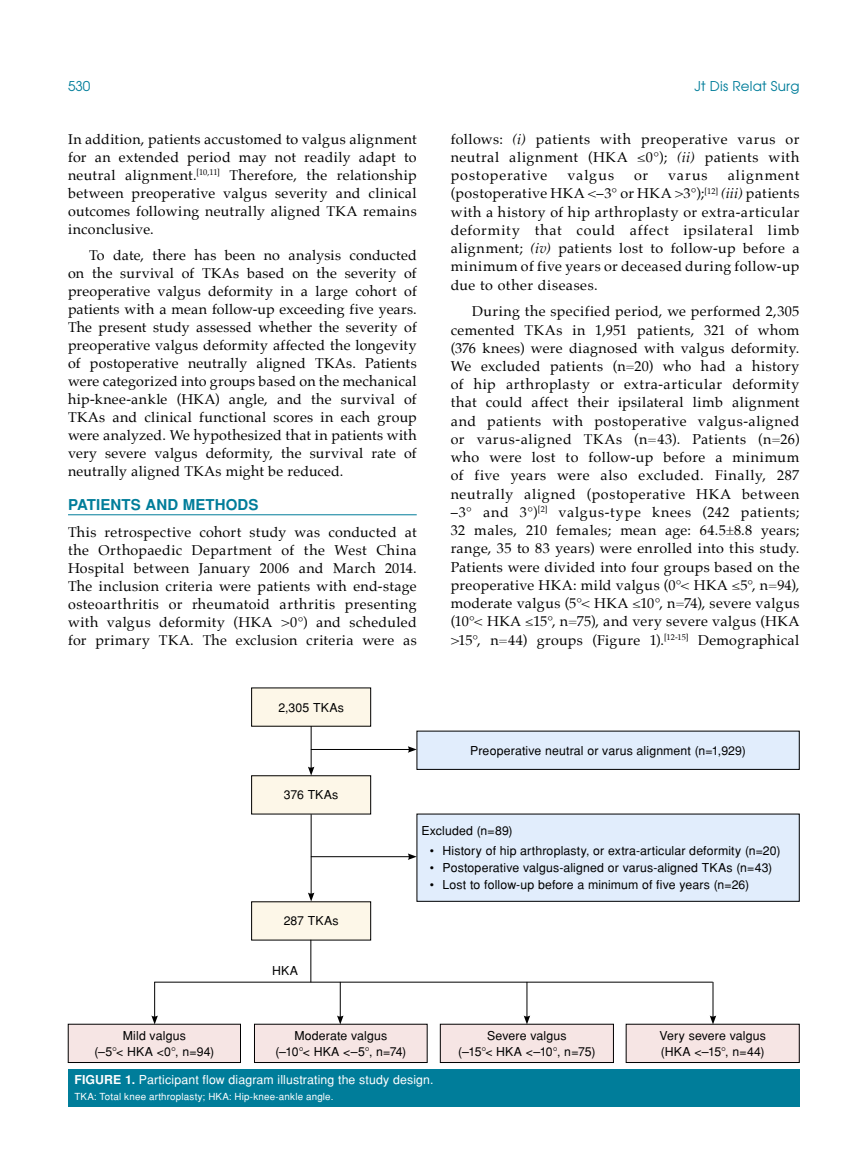
<style>
.page{position:relative;width:859px;height:1170px;background:#fff}
.page>*{position:absolute;margin:0;border:0;box-sizing:border-box;transform-origin:0 0}
.t1{font:700 15px "Helvetica Tr";letter-spacing:.005em;color:#007d9a}
.t2{font:14.25px/18.3px "Palatino";letter-spacing:.03em;color:#000;text-align:justify}
.t3{font:13.5px "Avant Garde Tr";letter-spacing:.015em;color:#007d9a}
.t4{font:12.3px/15.3px "Helvetica Normal Tr";letter-spacing:.01em;color:#000;text-align:center}
.t5{font:12.3px "Helvetica Normal Tr";letter-spacing:.01em;color:#fff}
.t6{font:9.75px "Helvetica Normal Tr";letter-spacing:.02em;color:#fff}
.s1{font-style:italic}
.s2{font-family:"Helvetica Tr";font-weight:700}
</style>
<div class="page">
<hr style="left:68px;top:514px;width:349px;height:1px;background:#007d9a">
<div style="left:252px;top:688px;width:119px;height:38px;background:#fdf7e8"></div>
<div style="left:417px;top:731px;width:382px;height:38px;background:#e1edfc"></div>
<div style="left:417px;top:814px;width:382px;height:87px;background:#e1edfc"></div>
<div style="left:252px;top:775px;width:119px;height:39px;background:#fdf7e8"></div>
<div style="left:252px;top:901px;width:119px;height:39px;background:#fdf7e8"></div>
<div style="left:68px;top:1024px;width:172px;height:38px;background:#f6e5e4"></div>
<div style="left:254px;top:1024px;width:173px;height:38px;background:#f6e5e4"></div>
<div style="left:440px;top:1024px;width:173px;height:38px;background:#f6e5e4"></div>
<div style="left:626px;top:1024px;width:173px;height:38px;background:#f6e5e4"></div>
<hr style="left:311px;top:726px;width:1px;height:43px;background:#000">
<svg style="left:308px;top:766px;width:6px;height:9px"></svg>
<hr style="left:311px;top:814px;width:1px;height:80px;background:#000">
<svg style="left:308px;top:892px;width:6px;height:9px"></svg>
<hr style="left:154px;top:981px;width:1px;height:36px;background:#000">
<svg style="left:151px;top:1015px;width:7px;height:9px"></svg>
<hr style="left:340px;top:981px;width:1px;height:36px;background:#000">
<svg style="left:337px;top:1015px;width:6px;height:9px"></svg>
<hr style="left:527px;top:981px;width:1px;height:36px;background:#000">
<svg style="left:524px;top:1015px;width:6px;height:9px"></svg>
<hr style="left:713px;top:981px;width:1px;height:36px;background:#000">
<svg style="left:710px;top:1015px;width:6px;height:9px"></svg>
<hr style="left:311px;top:749px;width:99px;height:1px;background:#000">
<svg style="left:408px;top:746px;width:9px;height:6px"></svg>
<hr style="left:311px;top:856px;width:99px;height:1px;background:#000">
<svg style="left:408px;top:853px;width:9px;height:6px"></svg>
<hr style="left:311px;top:939px;width:1px;height:43px;background:#000">
<hr style="left:154px;top:981px;width:559px;height:1px;background:#000">
<div style="left:68px;top:1068px;width:731px;height:38px;background:#007d9a"></div>
<p class="t3" style="left:68px;top:77px;width:24px">530</p>
<p class="t3" style="left:694px;top:77px;width:106px">Jt Dis Relat Surg</p>
<p class="t2" style="left:68px;top:130px;width:350px">In addition, patients accustomed to valgus alignment for an extended period may not readily adapt to neutral alignment.<sup>[10,11]</sup> Therefore, the relationship between preoperative valgus severity and clinical outcomes following neutrally aligned TKA remains inconclusive.</p>
<p class="t2" style="left:68px;top:246px;width:350px;text-indent:21px">To date, there has been no analysis conducted on the survival of TKAs based on the severity of preoperative valgus deformity in a large cohort of patients with a mean follow-up exceeding five years.<br>The present study assessed whether the severity of preoperative valgus deformity affected the longevity of postoperative neutrally aligned TKAs. Patients were categorized into groups based on the mechanical hip-knee-ankle (HKA) angle, and the survival of TKAs and clinical functional scores in each group were analyzed. We hypothesized that in patients with very severe valgus deformity, the survival rate of neutrally aligned TKAs might be reduced.</p>
<p class="t1" style="left:68px;top:496px;width:192px">PATIENTS AND METHODS</p>
<p class="t2" style="left:68px;top:522px;width:350px">This retrospective cohort study was conducted at the Orthopaedic Department of the West China Hospital between January 2006 and March 2014.<br>The inclusion criteria were patients with end-stage osteoarthritis or rheumatoid arthritis presenting with valgus deformity (HKA &gt;0°) and scheduled for primary TKA. The exclusion criteria were as</p>
<p class="t2" style="left:451px;top:129px;width:350px">follows: <span class="s1">(i)</span> patients with preoperative varus or neutral alignment (HKA ≤0°); <span class="s1">(ii)</span> patients with postoperative</p>
<p class="t2" style="left:451px;top:166px;width:350px;text-indent:277px">alignment (postoperative HKA &lt;–3° or HKA &gt;3°);<sup>[12]</sup> <span class="s1">(iii)</span> patients with a history of hip arthroplasty or extra-articular deformity that could affect ipsilateral limb alignment; <span class="s1">(iv)</span> patients lost to follow-up before a minimum of five years or deceased during follow-up due to other diseases.</p>
<p class="t2" style="left:451px;top:302px;width:350px;text-indent:21px">During the specified period, we performed 2,305 cemented TKAs in 1,951 patients, 321 of whom (376 knees) were diagnosed with valgus deformity.<br>We excluded patients (n=20) who had a history of hip arthroplasty or extra-articular deformity that could affect their ipsilateral limb alignment and patients with postoperative valgus-aligned or varus-aligned TKAs (n=43). Patients (n=26) who were lost to follow-up before a minimum of five years were also excluded. Finally, 287 neutrally aligned (postoperative HKA between –3° and 3°)<sup>[2]</sup> valgus-type knees (242 patients; 32 males, 210 females; mean age: 64.5±8.8 years; range, 35 to 83 years) were enrolled into this study.<br>Patients were divided into four groups based on the preoperative HKA: mild valgus (0°&lt; HKA ≤5°, n=94), moderate valgus (5°&lt; HKA ≤10°, n=74), severe valgus (10°&lt; HKA ≤15°, n=75), and very severe valgus (HKA &gt;15°, n=44) groups (Figure 1).<sup>[12-15]</sup> Demographical</p>
<p class="t2" style="left:567px;top:166px;width:48px">valgus</p>
<p class="t2" style="left:634px;top:166px;width:16px">or</p>
<p class="t2" style="left:668px;top:166px;width:41px">varus</p>
<p class="t4" style="left:278px;top:699px;width:67px">2,305 TKAs</p>
<p class="t4" style="left:284px;top:787px;width:56px">376 TKAs</p>
<p class="t4" style="left:284px;top:913px;width:56px">287 TKAs</p>
<p class="t4" style="left:272px;top:963px;width:27px">HKA</p>
<p class="t4" style="left:470px;top:742px;width:277px">Preoperative neutral or varus alignment (n=1,929)</p>
<p class="t4" style="left:421px;top:822px;width:93px">Excluded (n=89)</p>
<p class="t4" style="left:430px;top:842px;width:352px">• History of hip arthroplasty, or extra-articular deformity (n=20)</p>
<p class="t4" style="left:430px;top:859px;width:344px">• Postoperative valgus-aligned or varus-aligned TKAs (n=43)</p>
<p class="t4" style="left:430px;top:877px;width:321px">• Lost to follow-up before a minimum of five years (n=26)</p>
<p class="t4" style="left:94px;top:1028px;width:121px">Mild valgus<br>(–5°&lt; HKA &lt;0°, n=94)</p>
<p class="t4" style="left:275px;top:1028px;width:132px">Moderate valgus<br>(–10°&lt; HKA &lt;–5°, n=74)</p>
<p class="t4" style="left:458px;top:1028px;width:139px">Severe valgus<br>(–15°&lt; HKA &lt;–10°, n=75)</p>
<p class="t4" style="left:659px;top:1028px;width:108px;text-align:left">Very severe valgus (HKA &lt;–15°, n=44)</p>
<p class="t5" style="left:74px;top:1072px;width:361px"><span class="s2">FIGURE 1.</span> Participant flow diagram illustrating the study design.</p>
<p class="t6" style="left:74px;top:1090px;width:260px">TKA: Total knee arthroplasty; HKA: Hip-knee-ankle angle.</p>
</div>
